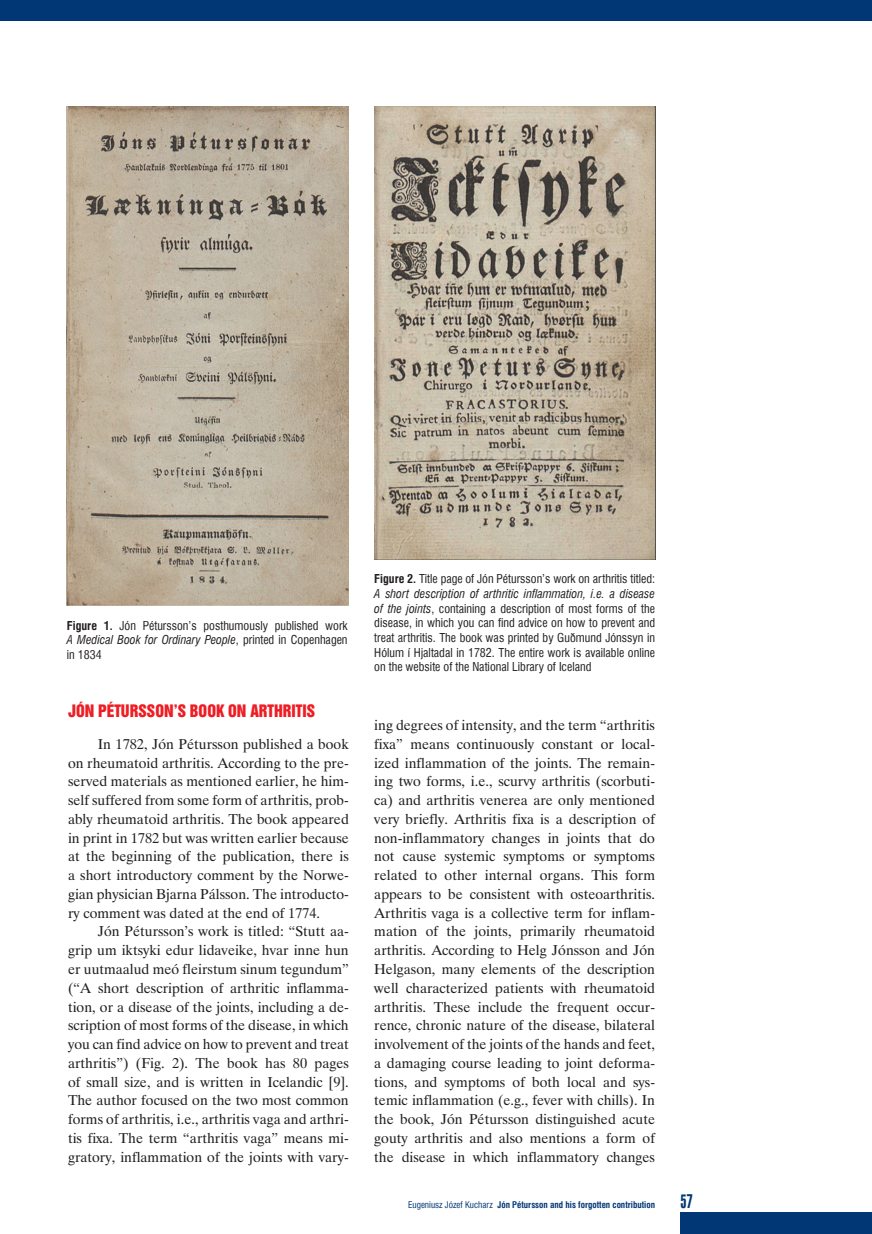
<style>
.page{position:relative;width:872px;height:1234px;background:#fff}
.page>*{position:absolute;margin:0;border:0;box-sizing:border-box;transform-origin:0 0}
.t1{font:18px "Swis 924 EU";color:#013775}
._12_Srodtytul_1{font:15.75px "Swis 921 EU";color:#ee1d23}
._08_Tekst{font:14.25px/18.8px "Time Ibis EE";color:#231f20;text-align:justify}
._15_Rycina_podpis{font:12px/14.7px "Swis 721 Cn EU";color:#231f20;text-align:justify}
.t2{font:700 9px "Swis 721 Cn EU";color:#013775}
.s1{font-weight:700}
.s2{font-style:italic}
.s3{font-weight:400}
</style>
<div class="page">
<div style="left:680px;top:1212px;width:192px;height:21px;background:#013775"></div>
<div style="left:0;top:0;width:872px;height:21px;background:#013775"></div>
<img style="left:67px;top:106px;width:282px;height:499px">
<img style="left:374px;top:106px;width:281px;height:453px">
<p class="_15_Rycina_podpis" style="left:67px;top:617px;width:282px"><span class="s1">Figure 1.</span> Jón Pétursson’s posthumously published work <span class="s2">A Medical Book for Ordinary People</span>, printed in Copenhagen in 1834</p>
<p class="_12_Srodtytul_1" style="left:68px;top:700px;width:248px">JÓN PÉTURSSON’S BOOK ON ARTHRITIS</p>
<p class="_08_Tekst" style="left:68px;top:734px;width:282px;text-indent:30px">In 1782, Jón Pétursson published a book on rheumatoid arthritis. According to the pre&shy;served materials as mentioned earlier, he him&shy;self suffered from some form of arthritis, prob&shy;ably rheumatoid arthritis. The book appeared in print in 1782 but was written earlier because at the beginning of the publication, there is a short introductory comment by the Norwe&shy;gian physician Bjarna Pálsson. The introducto&shy;ry comment was dated at the end of 1774.</p>
<p class="_08_Tekst" style="left:68px;top:921px;width:282px;text-indent:30px">Jón Pétursson’s work is titled: “Stutt aa&shy;grip um iktsyki edur lidaveike, hvar inne hun er uutmaalud meó fleirstum sinum tegundum” (“A short description of arthritic inflamma&shy;tion, or a disease of the joints, including a de&shy;scription of most forms of the disease, in which you can find advice on how to prevent and treat arthritis”) (Fig. 2). The book has 80 pages of small size, and is written in Icelandic [9].<br>The author focused on the two most common forms of arthritis, i.e., arthritis vaga and arthri&shy;tis fixa. The term “arthritis vaga” means mi&shy;gratory, inflammation of the joints with vary-</p>
<p class="_15_Rycina_podpis" style="left:374px;top:571px;width:282px"><span class="s1">Figure 2.</span> Title page of Jón Pétursson’s work on arthritis titled:<br><span class="s2">A short description of arthritic inflammation, i.e. a disease of the joints</span>, containing a description of most forms of the disease, in which you can find advice on how to prevent and treat arthritis. The book was printed by Guðmund Jónssyn in Hólum í Hjaltadal in 1782. The entire work is available online on the website of the National Library of Iceland</p>
<p class="_08_Tekst" style="left:374px;top:715px;width:282px">ing degrees of intensity, and the term “arthritis fixa” means continuously constant or local&shy;ized inflammation of the joints. The remain&shy;ing two forms, i.e., scurvy arthritis (scorbuti&shy;ca) and arthritis venerea are only mentioned very briefly. Arthritis fixa is a description of non-inflammatory changes in joints that do not cause systemic symptoms or symptoms related to other internal organs. This form appears to be consistent with osteoarthritis.<br>Arthritis vaga is a collective term for inflam&shy;mation of the joints, primarily rheumatoid arthritis. According to Helg Jónsson and Jón Helgason, many elements of the description well characterized patients with rheumatoid arthritis. These include the frequent occur&shy;rence, chronic nature of the disease, bilateral involvement of the joints of the hands and feet, a damaging course leading to joint deforma&shy;tions, and symptoms of both local and sys&shy;temic inflammation (e.g., fever with chills). In the book, Jón Pétursson distinguished acute gouty arthritis and also mentions a form of the disease in which inflammatory changes</p>
<p class="t2" style="left:408px;top:1198px;width:248px"><span class="s3">Eugeniusz Józef Kucharz</span> Jón Pétursson and his forgotten contribution</p>
<p class="t1" style="left:680px;top:1189px;width:14px">57</p>
</div>
